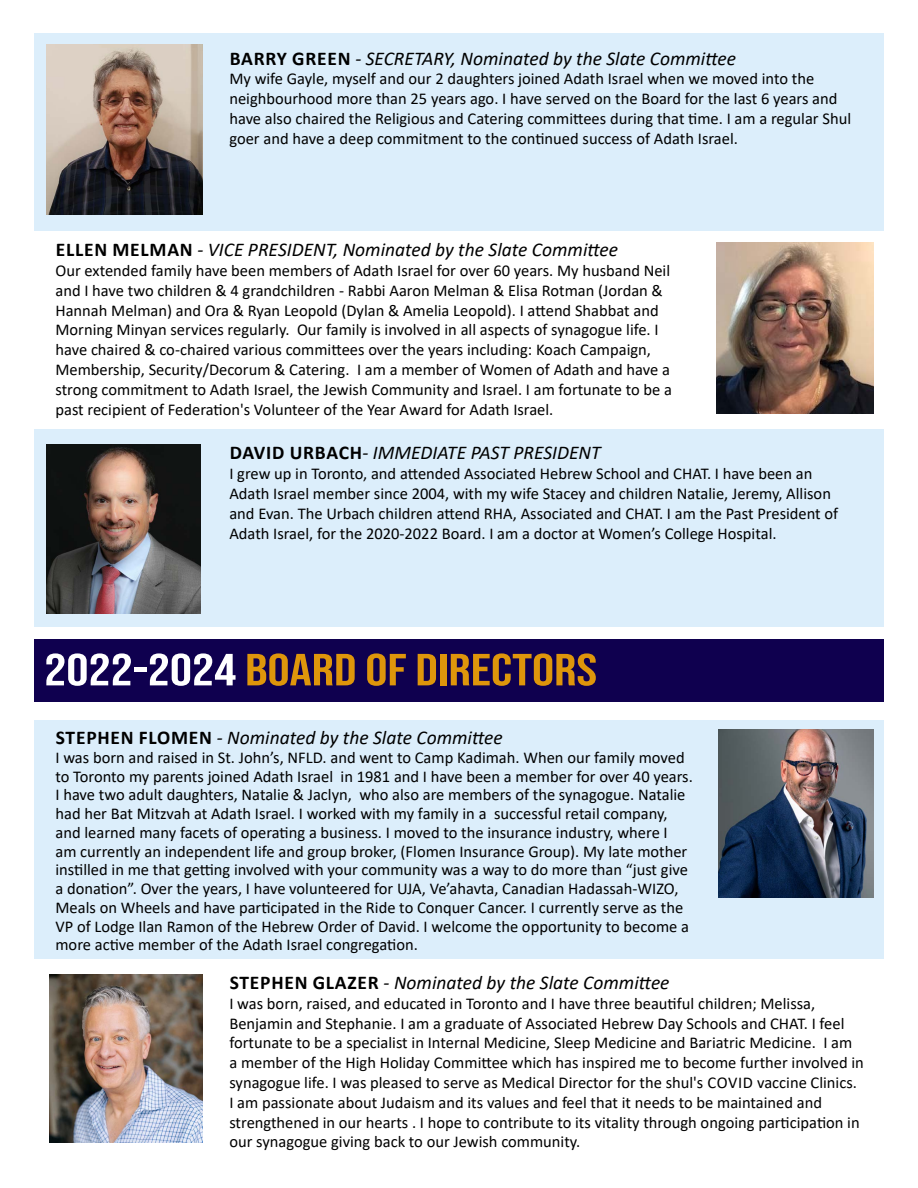
<style>
.page{position:relative;width:918px;height:1188px;background:#fff}
.page>*{position:absolute;margin:0;border:0;box-sizing:border-box;transform-origin:0 0}
.t1{font:45px "Bebas Neue";color:#de960b;scale:1.23 1}
.t2{font:italic 19.5px "Calibri";color:#000}
.t3{font:16.5px/19.8px "Calibri";color:#000}
.s1{font-weight:700;font-style:normal}
.s2{color:#fff}
</style>
<div class="page">
<div style="left:34px;top:429px;width:850px;height:198px;background:#dceefb"></div>
<img style="left:47px;top:445px;width:154px;height:169px">
<div style="left:34px;top:34px;width:850px;height:197px;background:#dceefb"></div>
<div style="left:34px;top:720px;width:850px;height:239px;background:#dceefb"></div>
<img style="left:716px;top:242px;width:157px;height:171px">
<img style="left:46px;top:45px;width:157px;height:169px">
<div style="left:34px;top:640px;width:850px;height:62px;background:#0f004f"></div>
<img style="left:718px;top:729px;width:156px;height:168px">
<img style="left:49px;top:975px;width:154px;height:168px">
<p class="t2" style="left:230px;top:45px;width:508px"><span class="s1">BARRY GREEN</span> - SECRETARY, Nominated by the Slate Committee</p>
<p class="t3" style="left:229px;top:69px;width:623px">My wife Gayle, myself and our 2 daughters joined Adath Israel when we moved into the neighbourhood more than 25 years ago. I have served on the Board for the last 6 years and have also chaired the Religious and Catering committees during that time. I am a regular Shul goer and have a deep commitment to the continued success of Adath Israel.</p>
<p class="t2" style="left:56px;top:236px;width:564px"><span class="s1">ELLEN MELMAN</span> - VICE PRESIDENT, Nominated by the Slate Committee</p>
<p class="t3" style="left:55px;top:260px;width:618px">Our extended family have been members of Adath Israel for over 60 years. My husband Neil and I have two children &amp; 4 grandchildren - Rabbi Aaron Melman &amp; Elisa Rotman (Jordan &amp; Hannah Melman) and Ora &amp; Ryan Leopold (Dylan &amp; Amelia Leopold). I attend Shabbat and Morning Minyan services regularly. Our family is involved in all aspects of synagogue life. I have chaired &amp; co-chaired various committees over the years including: Koach Campaign, Membership, Security/Decorum &amp; Catering. I am a member of Women of Adath and have a strong commitment to Adath Israel, the Jewish Community and Israel. I am fortunate to be a past recipient of Federation's Volunteer of the Year Award for Adath Israel.</p>
<p class="t2" style="left:230px;top:439px;width:372px"><span class="s1">DAVID URBACH</span>- IMMEDIATE PAST PRESIDENT</p>
<p class="t3" style="left:229px;top:463px;width:610px">I grew up in Toronto, and attended Associated Hebrew School and CHAT. I have been an Adath Israel member since 2004, with my wife Stacey and children Natalie, Jeremy, Allison and Evan. The Urbach children attend RHA, Associated and CHAT. I am the Past President of Adath Israel, for the 2020-2022 Board. I am a doctor at Women’s College Hospital.</p>
<h1 class="t1" style="left:44px;top:644px;width:451px"><span class="s2">2022-2024</span> BOARD OF DIRECTORS</h1>
<p class="t2" style="left:56px;top:724px;width:449px"><span class="s1">STEPHEN FLOMEN</span> - Nominated by the Slate Committee</p>
<p class="t3" style="left:55px;top:748px;width:639px;line-height:18.8px">I was born and raised in St. John’s, NFLD. and went to Camp Kadimah. When our family moved to Toronto my parents joined Adath Israel in 1981 and I have been a member for over 40 years.<br>I have two adult daughters, Natalie &amp; Jaclyn, who also are members of the synagogue. Natalie had her Bat Mitzvah at Adath Israel. I worked with my family in a successful retail company, and learned many facets of operating a business. I moved to the insurance industry, where I am currently an independent life and group broker, (Flomen Insurance Group). My late mother instilled in me that getting involved with your community was a way to do more than “just give a donation”. Over the years, I have volunteered for UJA, Ve’ahavta, Canadian Hadassah-WIZO, Meals on Wheels and have participated in the Ride to Conquer Cancer. I currently serve as the VP of Lodge Ilan Ramon of the Hebrew Order of David. I welcome the opportunity to become a more active member of the Adath Israel congregation.</p>
<p class="t2" style="left:230px;top:969px;width:441px"><span class="s1">STEPHEN GLAZER</span> - Nominated by the Slate Committee</p>
<p class="t3" style="left:229px;top:993px;width:636px">I was born, raised, and educated in Toronto and I have three beautiful children; Melissa, Benjamin and Stephanie. I am a graduate of Associated Hebrew Day Schools and CHAT. I feel fortunate to be a specialist in Internal Medicine, Sleep Medicine and Bariatric Medicine. I am a member of the High Holiday Committee which has inspired me to become further involved in synagogue life. I was pleased to serve as Medical Director for the shul's COVID vaccine Clinics.<br>I am passionate about Judaism and its values and feel that it needs to be maintained and strengthened in our hearts . I hope to contribute to its vitality through ongoing participation in our synagogue giving back to our Jewish community.</p>
</div>
